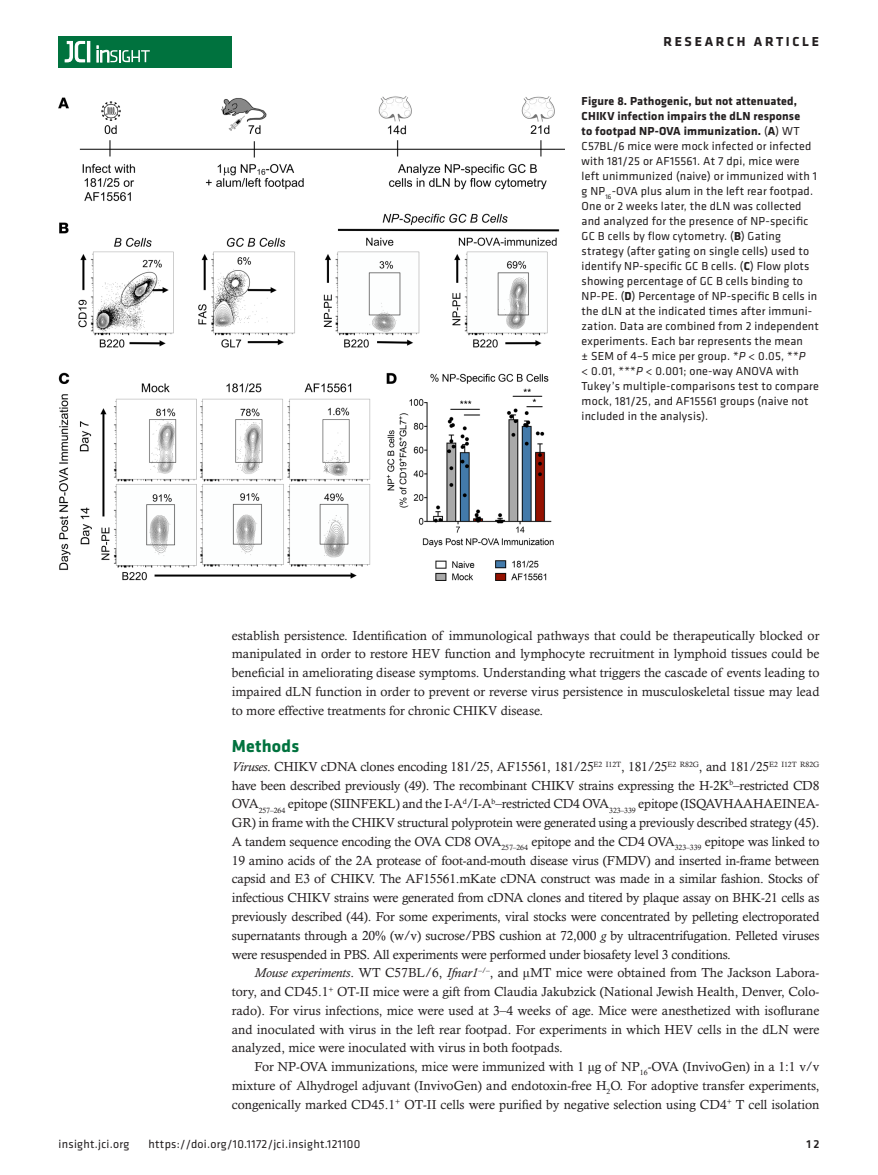
<style>
.page{position:relative;width:878px;height:1175px;background:#fff}
.page>*{position:absolute;margin:0;border:0;box-sizing:border-box;transform-origin:0 0}
.t1{font:700 18px "Klavika";letter-spacing:.01em;color:#00723e}
.t2{font:700 13.5px "Klavika Basic";letter-spacing:.2em;color:#231f20}
.t3{font:13.2px/18.8px "Calisto MT Std";color:#231f20;text-align:justify}
.t4{font:12px/15px "Klavika Basic";letter-spacing:.015em;color:#231f20}
.t5{font:500 12px "Klavika Basic";color:#231f20}
.s1{font-weight:700}
.s2{font-style:italic}
.s3{font-family:"Times New Roman"}
</style>
<div class="page">
<div style="left:59px;top:36px;width:173px;height:31px;background:#00723e"></div>
<hr style="left:87px;top:41px;width:3px;height:21px;background:#fff">
<svg style="left:64px;top:41px;width:21px;height:22px"></svg>
<svg style="left:97px;top:46px;width:53px;height:16px"></svg>
<img style="left:59px;top:96px;width:505px;height:485px">
<p class="t2" style="left:663px;top:32px;width:157px">RESEARCH ARTICLE</p>
<p class="t4" style="left:581px;top:93px;width:239px"><span class="s1">Figure 8. Pathogenic, but not attenuated, CHIKV infection impairs the dLN response<br>to footpad NP-OVA immunization.</span> (<span class="s1">A</span>) WT C57BL/6 mice were mock infected or infected with 181/25 or AF15561. At 7 dpi, mice were left unimmunized (naive) or immunized with 1 g NP<sub>16</sub>-OVA plus alum in the left rear footpad.<br>One or 2 weeks later, the dLN was collected and analyzed for the presence of NP-specific GC B cells by flow cytometry. (<span class="s1">B</span>) Gating strategy (after gating on single cells) used to identify NP-specific GC B cells. (<span class="s1">C</span>) Flow plots showing percentage of GC B cells binding to NP-PE. (<span class="s1">D</span>) Percentage of NP-specific B cells in the dLN at the indicated times after immuni&shy;zation. Data are combined from 2 independent experiments. Each bar represents the mean<br>± SEM of 4–5 mice per group. *<span class="s2">P</span> &lt; 0.05, **<span class="s2">P<br></span>&lt; 0.01, ***<span class="s2">P</span> &lt; 0.001; one-way ANOVA with Tukey’s multiple-comparisons test to compare mock, 181/25, and AF15561 groups (naive not included in the analysis).</p>
<p class="t3" style="left:232px;top:625px;width:589px">establish persistence. Identification of immunological pathways that could be therapeutically blocked or manipulated in order to restore HEV function and lymphocyte recruitment in lymphoid tissues could be beneficial in ameliorating disease symptoms. Understanding what triggers the cascade of events leading to impaired dLN function in order to prevent or reverse virus persistence in musculoskeletal tissue may lead to more effective treatments for chronic CHIKV disease.</p>
<h1 class="t1" style="left:232px;top:733px;width:69px">Methods</h1>
<p class="t3" style="left:232px;top:757px;width:589px"><span class="s2">Viruses</span>. CHIKV cDNA clones encoding 181/25, AF15561, 181/25<sup>E2</sup> <sup>I12T</sup>, 181/25<sup>E2</sup> <sup>R82G</sup>, and 181/25<sup>E2</sup> <sup>I12T</sup> <sup>R82G </sup>have been described previously (49). The recombinant CHIKV strains expressing the H-2K<sup>b</sup>–restricted CD8<br>OVA<sub>257–264</sub> epitope (SIINFEKL) and the I‑A<sup>d</sup>/I‑A<sup>b</sup>–restricted CD4 OVA<sub>323–339</sub> epitope (ISQAVHAAHAEINEA-GR) in frame with the CHIKV structural polyprotein were generated using a previously described strategy (45).<br>A tandem sequence encoding the OVA CD8 OVA<sub>257–264</sub> epitope and the CD4 OVA<sub>323–339</sub> epitope was linked to 19 amino acids of the 2A protease of foot-and-mouth disease virus (FMDV) and inserted in-frame between capsid and E3 of CHIKV. The AF15561.mKate cDNA construct was made in a similar fashion. Stocks of infectious CHIKV strains were generated from cDNA clones and titered by plaque assay on BHK-21 cells as previously described (44). For some experiments, viral stocks were concentrated by pelleting electroporated supernatants through a 20% (w/v) sucrose/PBS cushion at 72,000 <span class="s2">g</span> by ultracentrifugation. Pelleted viruses were resuspended in PBS. All experiments were performed under biosafety level 3 conditions.</p>
<p class="t3" style="left:232px;top:963px;width:589px;text-indent:22px"><span class="s2">Mouse experiments</span>. WT C57BL/6, <span class="s2">Ifnar1</span><sup>–/–</sup>, and <span class="s3">μ</span>MT mice were obtained from The Jackson Labora&shy;tory, and CD45.1<sup>+</sup> OT-II mice were a gift from Claudia Jakubzick (National Jewish Health, Denver, Colo&shy;rado). For virus infections, mice were used at 3–4 weeks of age. Mice were anesthetized with isoflurane and inoculated with virus in the left rear footpad. For experiments in which HEV cells in the dLN were analyzed, mice were inoculated with virus in both footpads.</p>
<p class="t3" style="left:232px;top:1057px;width:589px;text-indent:22px">For NP-OVA immunizations, mice were immunized with 1 <span class="s3">μ</span>g of NP<sub>16</sub>-OVA (InvivoGen) in a 1:1 v/v mixture of Alhydrogel adjuvant (InvivoGen) and endotoxin-free H<sub>2</sub>O. For adoptive transfer experiments, congenically marked CD45.1<sup>+</sup> OT-II cells were purified by negative selection using CD4<sup>+</sup> T cell isolation</p>
<p class="t4" style="left:58px;top:1135px;width:72px">insight.jci.org</p>
<p class="t4" style="left:148px;top:1135px;width:213px">https://doi.org/10.1172/jci.insight.121100</p>
<p class="t5" style="left:806px;top:1135px;width:15px">12</p>
</div>
